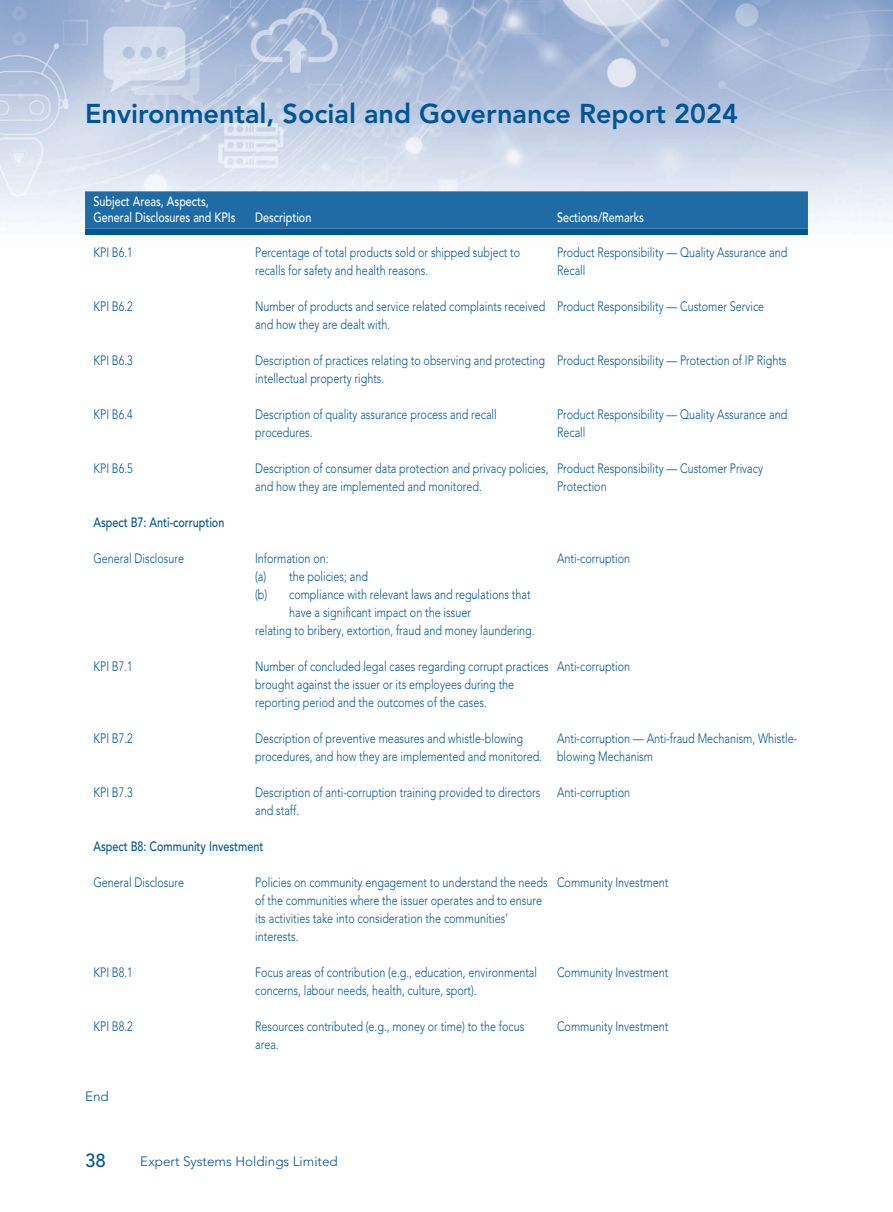
<style>
.page{position:relative;width:893px;height:1212px;background:#fff}
.page>*{position:absolute;margin:0;border:0;box-sizing:border-box;transform-origin:0 0}
.t1{font:800 27px "Avenir LT Std";color:#005594}
.t2{font:500 18.75px "Avenir LT Std";color:#005594}
._50_Table_txt{font:300 13.5px/18px "Avenir LT Std";color:#005594;scale:.8 1}
._50_Table_txt-2{font:500 13.5px/16.5px "Avenir LT Std";color:#fff;scale:.8 1}
._50_Table_txt-3{font:500 13.5px "Avenir LT Std";color:#005594;scale:.8 1}
._50_Table_txt-4{font:300 13.5px "Avenir LT Std";color:#005594}
._00_txt{font:300 13.5px "Avenir LT Std";color:#005594}
</style>
<div class="page">
<img style="left:0;top:0;width:893px;height:223px">
<svg style="left:85px;top:191px;width:723px;height:44px;background:#1c69a3"></svg>
<h1 class="t1" style="left:85px;top:98px;width:654px">Environmental, Social and Governance Report 2024</h1>
<p class="_50_Table_txt-2" style="left:94px;top:193px;width:179px">Subject Areas, Aspects,<br>General Disclosures and KPIs</p>
<p class="_50_Table_txt-2" style="left:255px;top:209px;width:72px">Description</p>
<p class="_50_Table_txt-2" style="left:557px;top:209px;width:110px">Sections/Remarks</p>
<p class="_50_Table_txt" style="left:94px;top:243px;width:51px">KPI B6.1</p>
<p class="_50_Table_txt" style="left:255px;top:243px;width:333px">Percentage of total products sold or shipped subject to recalls for safety and health reasons.</p>
<p class="_50_Table_txt" style="left:557px;top:243px;width:289px">Product Responsibility — Quality Assurance and<br>Recall</p>
<p class="_50_Table_txt" style="left:94px;top:297px;width:51px">KPI B6.2</p>
<p class="_50_Table_txt" style="left:255px;top:297px;width:364px">Number of products and service related complaints received and how they are dealt with.</p>
<p class="_50_Table_txt" style="left:557px;top:297px;width:261px">Product Responsibility — Customer Service</p>
<p class="_50_Table_txt" style="left:94px;top:351px;width:51px">KPI B6.3</p>
<p class="_50_Table_txt" style="left:255px;top:351px;width:364px">Description of practices relating to observing and protecting intellectual property rights.</p>
<p class="_50_Table_txt" style="left:557px;top:351px;width:288px">Product Responsibility — Protection of IP Rights</p>
<p class="_50_Table_txt" style="left:94px;top:405px;width:51px">KPI B6.4</p>
<p class="_50_Table_txt" style="left:255px;top:405px;width:304px">Description of quality assurance process and recall procedures.</p>
<p class="_50_Table_txt" style="left:557px;top:405px;width:289px">Product Responsibility — Quality Assurance and<br>Recall</p>
<p class="_50_Table_txt" style="left:94px;top:459px;width:51px">KPI B6.5</p>
<p class="_50_Table_txt" style="left:255px;top:459px;width:368px">Description of consumer data protection and privacy policies, and how they are implemented and monitored.</p>
<p class="_50_Table_txt" style="left:557px;top:459px;width:259px">Product Responsibility — Customer Privacy<br>Protection</p>
<p class="_50_Table_txt-3" style="left:94px;top:515px;width:165px">Aspect B7: Anti-corruption</p>
<p class="_50_Table_txt" style="left:94px;top:549px;width:115px">General Disclosure</p>
<p class="_50_Table_txt" style="left:255px;top:549px;width:93px">Information on:</p>
<p class="_50_Table_txt" style="left:557px;top:549px;width:93px">Anti-corruption</p>
<p class="_50_Table_txt" style="left:255px;top:567px;width:143px">(a) the policies; and</p>
<p class="_50_Table_txt" style="left:289px;top:585px;width:303px;text-indent:-34px">(b) compliance with relevant laws and regulations that have a significant impact on the issuer</p>
<p class="_50_Table_txt" style="left:255px;top:621px;width:351px">relating to bribery, extortion, fraud and money laundering.</p>
<p class="_50_Table_txt" style="left:94px;top:657px;width:51px">KPI B7.1</p>
<p class="_50_Table_txt" style="left:255px;top:657px;width:369px">Number of concluded legal cases regarding corrupt practices brought against the issuer or its employees during the reporting period and the outcomes of the cases.</p>
<p class="_50_Table_txt" style="left:557px;top:657px;width:93px">Anti-corruption</p>
<p class="_50_Table_txt" style="left:94px;top:729px;width:51px">KPI B7.2</p>
<p class="_50_Table_txt" style="left:255px;top:729px;width:360px">Description of preventive measures and whistle-blowing procedures, and how they are implemented and monitored.</p>
<p class="_50_Table_txt" style="left:557px;top:729px;width:302px">Anti-corruption — Anti-fraud Mechanism, Whistle&shy;blowing Mechanism</p>
<p class="_50_Table_txt" style="left:94px;top:783px;width:51px">KPI B7.3</p>
<p class="_50_Table_txt" style="left:255px;top:783px;width:358px">Description of anti-corruption training provided to directors and staff.</p>
<p class="_50_Table_txt" style="left:557px;top:783px;width:93px">Anti-corruption</p>
<p class="_50_Table_txt-3" style="left:94px;top:839px;width:214px">Aspect B8: Community Investment</p>
<p class="_50_Table_txt" style="left:94px;top:873px;width:115px">General Disclosure</p>
<p class="_50_Table_txt" style="left:255px;top:873px;width:367px">Policies on community engagement to understand the needs of the communities where the issuer operates and to ensure its activities take into consideration the communities’ interests.</p>
<p class="_50_Table_txt" style="left:557px;top:873px;width:141px">Community Investment</p>
<p class="_50_Table_txt" style="left:94px;top:963px;width:51px">KPI B8.1</p>
<p class="_50_Table_txt" style="left:255px;top:963px;width:354px">Focus areas of contribution (e.g., education, environmental concerns, labour needs, health, culture, sport).</p>
<p class="_50_Table_txt" style="left:557px;top:963px;width:141px">Community Investment</p>
<p class="_50_Table_txt" style="left:94px;top:1017px;width:51px">KPI B8.2</p>
<p class="_50_Table_txt" style="left:255px;top:1017px;width:338px">Resources contributed (e.g., money or time) to the focus area.</p>
<p class="_50_Table_txt" style="left:557px;top:1017px;width:141px">Community Investment</p>
<p class="_00_txt" style="left:85px;top:1088px;width:25px">End</p>
<h2 class="t2" style="left:85px;top:1149px;width:22px">38</h2>
<p class="_50_Table_txt-4" style="left:140px;top:1154px;width:199px">Expert Systems Holdings Limited</p>
</div>
